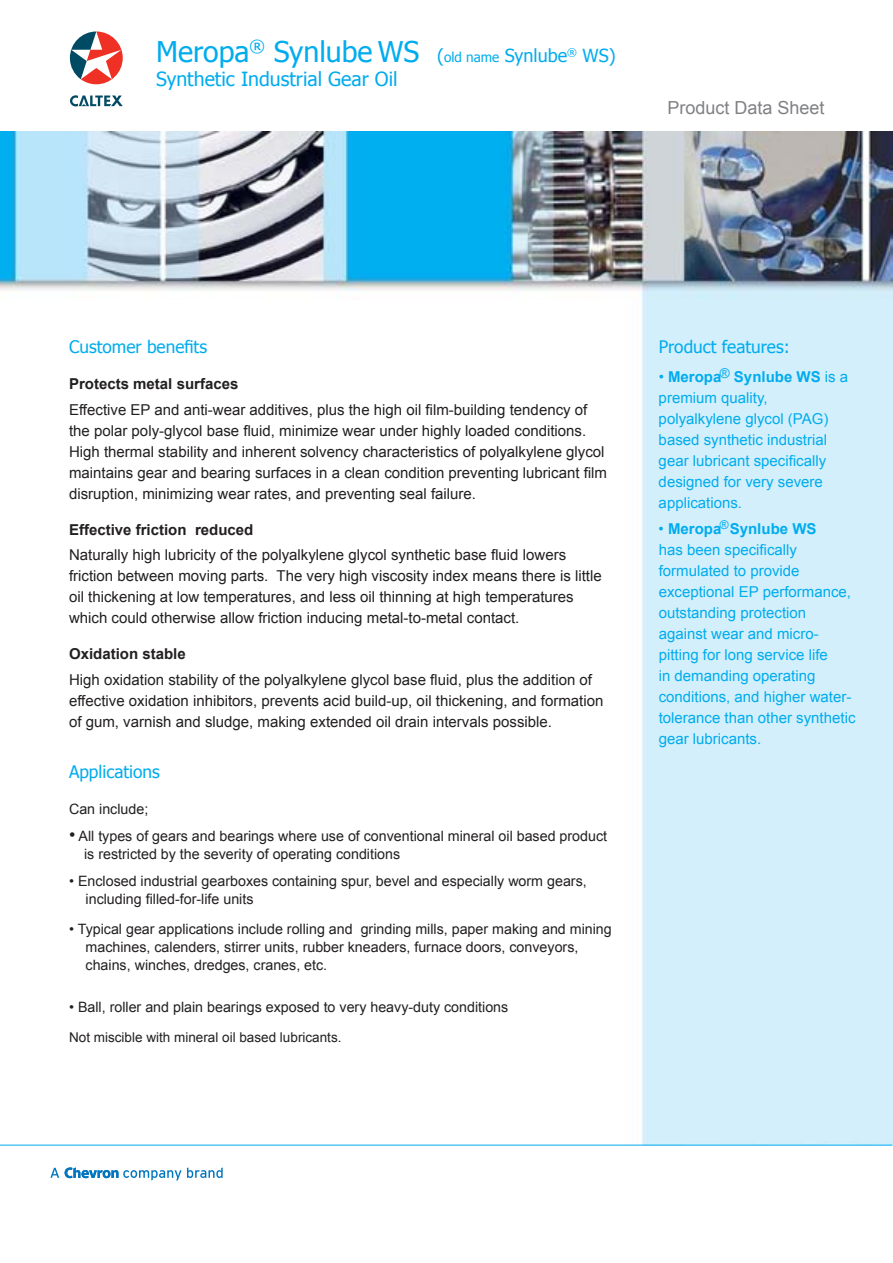
<style>
.page{position:relative;width:893px;height:1263px;background:#fff}
.page>*{position:absolute;margin:0;border:0;box-sizing:border-box;transform-origin:0 0}
.t1{font:28.5px "Tahoma";color:#00acee}
.t2{font:19.5px "Tahoma";color:#00acee}
.t3{font:18px "Arial";color:#808184}
.t4{font:17.25px "Tahoma";color:#00acee}
.t5{font:15px/21px "Arial";color:#221f1f}
.t6{font:15px/21px "Arial";color:#00acee}
.t7{font:700 15px "Arial";color:#221f1f}
.t8{font:700 15px "Arial";color:#00acee}
.t9{font:14.25px/18px "Arial";color:#221f1f}
.t10{font:13.5px "Arial";color:#221f1f}
.t11{font:13.5px "Arial";color:#00acee}
.t12{font:12px "Arial";color:#00acee}
.s1{font-size:18px}
.s2{font-size:13.5px}
.s3{font-weight:400}
</style>
<div class="page">
<img style="left:0;top:132px;width:892px;height:1013px">
<hr style="left:0;top:1145px;width:892px;height:1px;background:#00acee">
<svg style="left:70px;top:32px;width:53px;height:52px"></svg>
<svg style="left:70px;top:95px;width:53px;height:11px"></svg>
<svg style="left:50px;top:1168px;width:9px;height:10px"></svg>
<svg style="left:65px;top:1167px;width:116px;height:14px"></svg>
<svg style="left:187px;top:1167px;width:36px;height:11px"></svg>
<h1 class="t1" style="left:156px;top:32px;width:461px">Meropa<sup>®</sup> Synlube WS <span class="s1">(</span><span class="s2">old name</span> <span class="s1">Synlube</span><sup>®</sup> <span class="s1">WS)</span></h1>
<h2 class="t2" style="left:156px;top:66px;width:243px">Synthetic Industrial Gear Oil</h2>
<p class="t3" style="left:667px;top:96px;width:159px">Product Data Sheet</p>
<p class="t4" style="left:69px;top:335px;width:139px">Customer benefits</p>
<p class="t7" style="left:69px;top:374px;width:171px">Protects metal surfaces</p>
<p class="t5" style="left:69px;top:399px;width:539px">Effective EP and anti-wear additives, plus the high oil film-building tendency of the polar poly-glycol base fluid, minimize wear under highly loaded conditions.<br>High thermal stability and inherent solvency characteristics of polyalkylene glycol maintains gear and bearing surfaces in a clean condition preventing lubricant film disruption, minimizing wear rates, and preventing seal failure.</p>
<p class="t7" style="left:69px;top:519px;width:186px">Effective friction reduced</p>
<p class="t5" style="left:69px;top:544px;width:534px">Naturally high lubricity of the polyalkylene glycol synthetic base fluid lowers friction between moving parts. The very high viscosity index means there is little oil thickening at low temperatures, and less oil thinning at high temperatures which could otherwise allow friction inducing metal-to-metal contact.</p>
<p class="t7" style="left:69px;top:644px;width:118px">Oxidation stable</p>
<p class="t5" style="left:69px;top:669px;width:536px">High oxidation stability of the polyalkylene glycol base fluid, plus the addition of effective oxidation inhibitors, prevents acid build-up, oil thickening, and formation of gum, varnish and sludge, making extended oil drain intervals possible.</p>
<p class="t4" style="left:69px;top:760px;width:92px">Applications</p>
<p class="t9" style="left:69px;top:800px;width:81px">Can include;</p>
<p class="t9" style="left:84px;top:827px;width:524px;text-indent:-15px"><span class="s1">•</span> All types of gears and bearings where use of conventional mineral oil based product is restricted by the severity of operating conditions</p>
<p class="t9" style="left:86px;top:872px;width:502px;text-indent:-17px">• Enclosed industrial gearboxes containing spur, bevel and especially worm gears, including filled-for-life units</p>
<p class="t9" style="left:86px;top:920px;width:527px;text-indent:-17px">• Typical gear applications include rolling and grinding mills, paper making and mining machines, calenders, stirrer units, rubber kneaders, furnace doors, conveyors, chains, winches, dredges, cranes, etc.</p>
<p class="t9" style="left:69px;top:998px;width:441px">• Ball, roller and plain bearings exposed to very heavy-duty conditions</p>
<p class="t10" style="left:69px;top:1029px;width:274px">Not miscible with mineral oil based lubricants.</p>
<p class="t4" style="left:658px;top:335px;width:133px">Product features:</p>
<p class="t8" style="left:658px;top:367px;width:191px"><span class="s3">•</span> Meropa Synlube WS <span class="s3">is a</span></p>
<p class="t11" style="left:719px;top:364px;width:11px">®</p>
<p class="t6" style="left:658px;top:388px;width:171px">premium quality, polyalkylene glycol (PAG) based synthetic industrial gear lubricant specifically designed for very severe applications.</p>
<p class="t8" style="left:658px;top:519px;width:159px"><span class="s3">•</span> Meropa Synlube WS</p>
<p class="t12" style="left:719px;top:517px;width:10px">®</p>
<p class="t6" style="left:658px;top:539px;width:198px">has been specifically formulated to provide exceptional EP performance, outstanding protection against wear and micro&shy;pitting for long service life<br>in demanding operating conditions, and higher water&shy;tolerance than other synthetic gear lubricants.</p>
</div>
